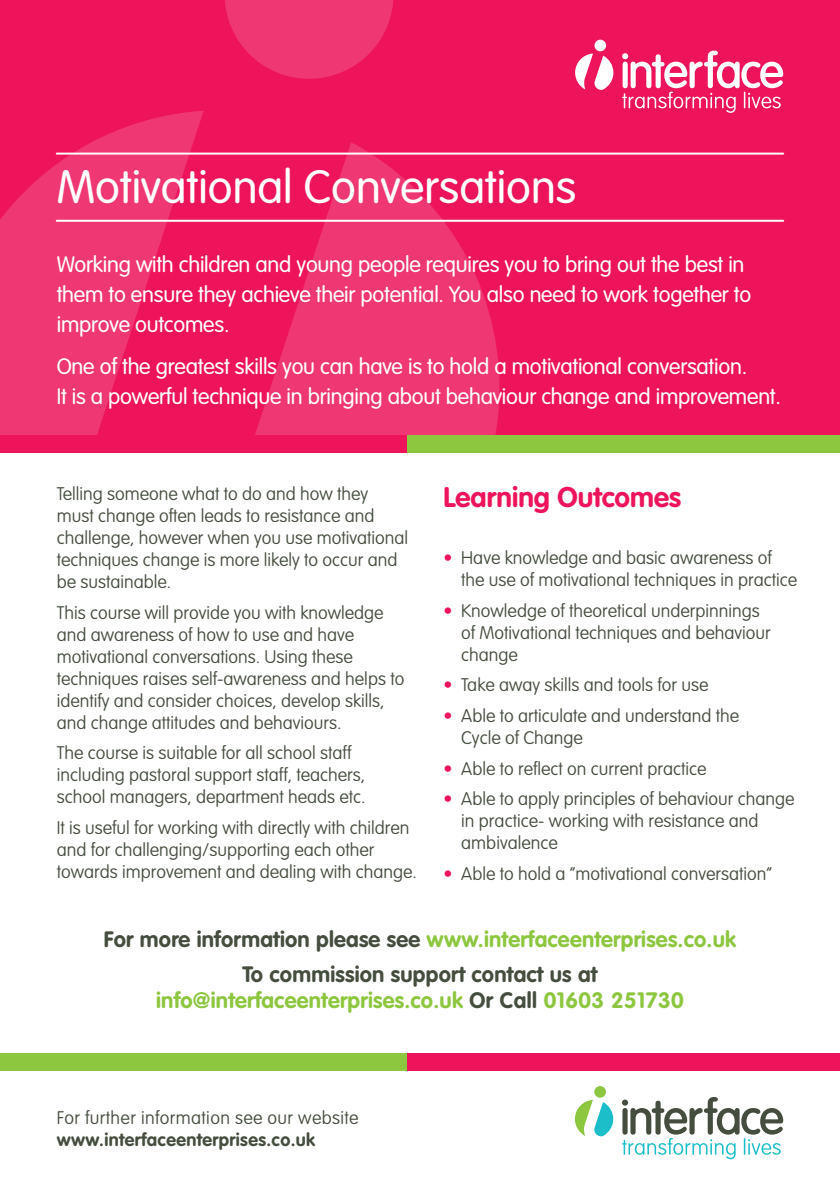
<style>
.page{position:relative;width:840px;height:1191px;background:#fff}
.page>*{position:absolute;margin:0;border:0;box-sizing:border-box;transform-origin:0 0}
.t1{font:300 46px "VAG Rounded";color:#fff}
.t2{font:700 28px "VAG Rounded";color:#ed145b}
.t3{font:300 22px/30px "VAG Rounded";letter-spacing:-.01em;color:#fff}
.t4{font:700 22px/34.4px "VAG Rounded";letter-spacing:.01em;color:#444d3e;text-align:center}
.t5{font:700 22px "VAG Rounded";letter-spacing:.01em;color:#8dc63f}
.t6{font:100 18px/22px "VAG Rounded";color:#444d3e}
.t7{font:100 18px "VAG Rounded";letter-spacing:.02em;color:#444d3e}
.t8{font:700 18px "VAG Rounded";letter-spacing:.02em;color:#444d3e}
.s1{color:#ed145b}
.s2{color:#8dc63f}
.s3{color:#444d3e}
</style>
<div class="page">
<div style="left:0;top:0;width:839px;height:437px;background:#ed145b"></div>
<svg style="left:225px;top:0;width:168px;height:79px"></svg>
<svg style="left:223px;top:142px;width:276px;height:311px;fill:#ef3773"></svg>
<svg style="left:0;top:111px;width:203px;height:342px;fill:#ef3773"></svg>
<div style="left:0;top:435px;width:407px;height:17px;background:#ed145b"></div>
<div style="left:407px;top:435px;width:432px;height:17px;background:#8dc63f"></div>
<div style="left:594px;top:40px;width:11px;height:11px;background:#fff;border-radius:50%"></div>
<svg style="left:575px;top:53px;width:38px;height:37px"></svg>
<svg style="left:622px;top:51px;width:160px;height:62px"></svg>
<hr style="left:57px;top:153px;width:725px;height:2px;background:#fff">
<hr style="left:57px;top:220px;width:725px;height:2px;background:#fff">
<div style="left:0;top:1053px;width:407px;height:17px;background:#8dc63f"></div>
<div style="left:407px;top:1053px;width:432px;height:17px;background:#ed145b"></div>
<div style="left:594px;top:1086px;width:11px;height:11px;background:#8dc63f;border-radius:50%"></div>
<svg style="left:575px;top:1100px;width:38px;height:36px"></svg>
<svg style="left:622px;top:1097px;width:160px;height:62px"></svg>
<h1 class="t1" style="left:57px;top:160px;width:520px">Motivational Conversations</h1>
<p class="t3" style="left:57px;top:250px;width:695px">Working with children and young people requires you to bring out the best in them to ensure they achieve their potential. You also need to work together to improve outcomes.</p>
<p class="t3" style="left:57px;top:352px;width:725px">One of the greatest skills you can have is to hold a motivational conversation.<br>It is a powerful technique in bringing about behaviour change and improvement.</p>
<p class="t6" style="left:57px;top:483px;width:353px">Telling someone what to do and how they must change often leads to resistance and challenge, however when you use motivational techniques change is more likely to occur and be sustainable.</p>
<p class="t6" style="left:57px;top:602px;width:349px">This course will provide you with knowledge and awareness of how to use and have motivational conversations. Using these techniques raises self-awareness and helps to identify and consider choices, develop skills, and change attitudes and behaviours.</p>
<p class="t6" style="left:57px;top:742px;width:310px">The course is suitable for all school staff including pastoral support staff, teachers, school managers, department heads etc.</p>
<p class="t6" style="left:57px;top:817px;width:361px">It is useful for working with directly with children and for challenging/supporting each other towards improvement and dealing with change.</p>
<h2 class="t2" style="left:443px;top:481px;width:239px">Learning Outcomes</h2>
<p class="t6" style="left:461px;top:547px;width:337px;text-indent:-18px"><span class="s1">•</span> Have knowledge and basic awareness of the use of motivational techniques in practice</p>
<p class="t6" style="left:461px;top:600px;width:311px;text-indent:-18px"><span class="s1">•</span> Knowledge of theoretical underpinnings of Motivational techniques and behaviour change</p>
<p class="t6" style="left:443px;top:675px;width:266px"><span class="s1">•</span> Take away skills and tools for use</p>
<p class="t6" style="left:461px;top:705px;width:279px;text-indent:-18px"><span class="s1">•</span> Able to articulate and understand the<br>Cycle of Change</p>
<p class="t6" style="left:443px;top:758px;width:264px"><span class="s1">•</span> Able to reflect on current practice</p>
<p class="t6" style="left:461px;top:788px;width:334px;text-indent:-18px"><span class="s1">•</span> Able to apply principles of behaviour change in practice- working with resistance and ambivalence</p>
<p class="t6" style="left:443px;top:863px;width:330px"><span class="s1">•</span> Able to hold a “motivational conversation”</p>
<p class="t4" style="left:104px;top:923px;width:633px">For more information please see <span class="s2">www.interfaceenterprises.co.uk<br></span>To commission support contact us at</p>
<p class="t5" style="left:156px;top:987px;width:529px">info@interfaceenterprises.co.uk <span class="s3">Or Call</span> 01603 251730</p>
<p class="t7" style="left:57px;top:1107px;width:303px">For further information see our website</p>
<p class="t8" style="left:57px;top:1129px;width:260px">www.interfaceenterprises.co.uk</p>
</div>
